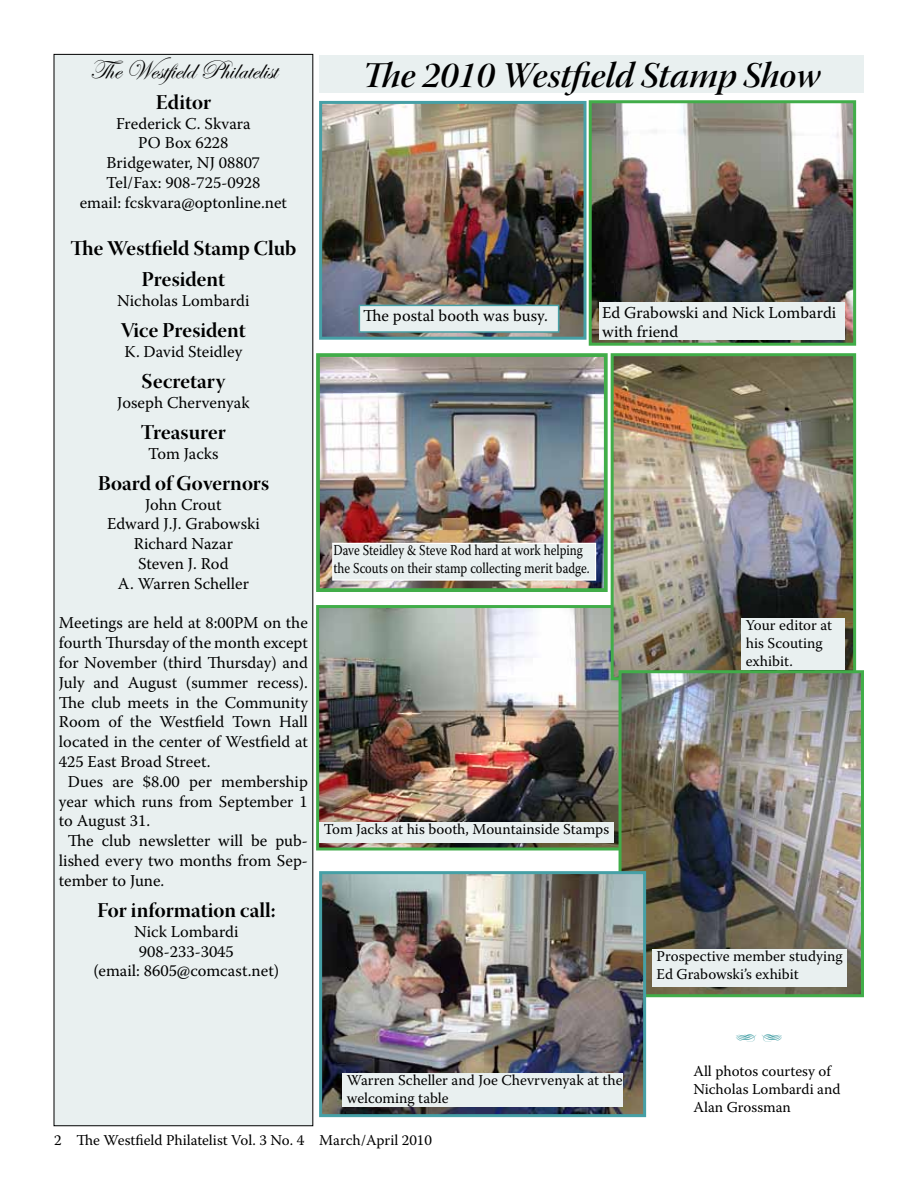
<style>
.page{position:relative;width:918px;height:1188px;background:#fff}
.page>*{position:absolute;margin:0;border:0;box-sizing:border-box;transform-origin:0 0}
.t1{font:36px "Warnock Pro Semibold It Disp";color:#000}
.t2{font:27px "Edwardian Script ITC";color:#000}
.t3{font:21px/31.2px "Warnock Pro Bold Disp";color:#000;text-align:center}
.t4{font:16.5px/19.8px "Warnock Pro";color:#000;text-align:center}
.t5{font:15px/18px "Warnock Pro";color:#000}
.t6{font:15px/18px "Warnock Pro";color:#000;scale:.84 1}
</style>
<div class="page">
<img style="left:320px;top:609px;width:299px;height:237px">
<div style="left:316px;top:605px;width:327px;height:245px;border:3px solid #41ad49"></div>
<div style="left:54px;top:54px;width:259px;height:1072px;background:#e9f0f0"></div>
<div style="left:319px;top:55px;width:545px;height:38px;background:#e9f0f0"></div>
<img style="left:321px;top:358px;width:282px;height:229px">
<div style="left:316px;top:353px;width:292px;height:239px;border:4px solid #41ad49"></div>
<div style="left:333px;top:543px;width:263px;height:37px;background:#e9f0f0"></div>
<div style="left:332px;top:543px;width:264px;height:38px;border:1px solid #fff"></div>
<div style="left:319px;top:822px;width:295px;height:20px;background:#e9f0f0"></div>
<img style="left:615px;top:357px;width:237px;height:319px">
<div style="left:611px;top:353px;width:245px;height:327px;border:3px solid #41ad49"></div>
<div style="left:741px;top:619px;width:104px;height:51px;background:#e9f0f0"></div>
<img style="left:593px;top:104px;width:259px;height:238px">
<div style="left:589px;top:100px;width:267px;height:246px;border:3px solid #41ad49"></div>
<div style="left:599px;top:302px;width:246px;height:38px;background:#e9f0f0"></div>
<img style="left:323px;top:105px;width:260px;height:231px">
<div style="left:319px;top:101px;width:268px;height:239px;border:3px solid #46a0a6"></div>
<div style="left:359px;top:305px;width:200px;height:27px;background:#e9f0f0"></div>
<div style="left:359px;top:305px;width:200px;height:28px;border:2px solid #46a0a6"></div>
<img style="left:623px;top:674px;width:237px;height:319px">
<div style="left:619px;top:670px;width:245px;height:327px;border:3px solid #41ad49"></div>
<div style="left:652px;top:950px;width:195px;height:37px;background:#e9f0f0"></div>
<img style="left:323px;top:875px;width:319px;height:238px">
<div style="left:319px;top:871px;width:327px;height:246px;border:3px solid #46a0a6"></div>
<div style="left:342px;top:1074px;width:281px;height:33px;background:#e9f0f0"></div>
<h2 class="t2" style="left:90px;top:55px;width:189px">The Westfield Philatelist</h2>
<p class="t3" style="left:156px;top:86px;width:57px">Editor</p>
<p class="t4" style="left:80px;top:113px;width:209px">Frederick C. Skvara<br>PO Box 6228<br>Bridgewater, NJ 08807<br>Tel/Fax: 908-725-0928<br>email: fcskvara@optonline.net</p>
<p class="t3" style="left:70px;top:232px;width:228px">The Westfield Stamp Club<br>President</p>
<p class="t4" style="left:117px;top:290px;width:134px">Nicholas Lombardi</p>
<p class="t3" style="left:121px;top:314px;width:126px">Vice President</p>
<p class="t4" style="left:124px;top:341px;width:120px">K. David Steidley</p>
<p class="t3" style="left:142px;top:365px;width:85px">Secretary</p>
<p class="t4" style="left:117px;top:392px;width:134px">Joseph Chervenyak</p>
<p class="t3" style="left:141px;top:416px;width:86px">Treasurer</p>
<p class="t4" style="left:148px;top:443px;width:72px">Tom Jacks</p>
<p class="t3" style="left:98px;top:467px;width:173px">Board of Governors</p>
<p class="t4" style="left:107px;top:494px;width:154px">John Crout<br>Edward J.J. Grabowski<br>Richard Nazar<br>Steven J. Rod<br>A. Warren Scheller</p>
<p class="t4" style="left:59px;top:613px;width:251px">Meetings are held at 8:00PM on the</p>
<p class="t4" style="left:59px;top:633px;width:251px">fourth Thursday of the month except</p>
<p class="t4" style="left:59px;top:652px;width:251px">for November (third Thursday) and</p>
<p class="t4" style="left:59px;top:672px;width:251px">July and August (summer recess).</p>
<p class="t4" style="left:59px;top:692px;width:251px">The club meets in the Community</p>
<p class="t4" style="left:59px;top:712px;width:251px">Room of the Westfield Town Hall</p>
<p class="t4" style="left:59px;top:732px;width:251px">located in the center of Westfield at</p>
<p class="t4" style="left:59px;top:751px;width:153px">425 East Broad Street.</p>
<p class="t4" style="left:68px;top:771px;width:242px">Dues are $8.00 per membership</p>
<p class="t4" style="left:59px;top:791px;width:251px">year which runs from September 1</p>
<p class="t4" style="left:59px;top:811px;width:93px">to August 31.</p>
<p class="t4" style="left:68px;top:831px;width:242px">The club newsletter will be pub-</p>
<p class="t4" style="left:59px;top:850px;width:251px">lished every two months from Sep-</p>
<p class="t4" style="left:59px;top:870px;width:107px">tember to June.</p>
<p class="t3" style="left:97px;top:894px;width:180px">For information call:</p>
<p class="t4" style="left:94px;top:921px;width:187px">Nick Lombardi<br>908-233-3045<br>(email: 8605@comcast.net)</p>
<h1 class="t1" style="left:362px;top:53px;width:460px">The 2010 Westfield Stamp Show</h1>
<p class="t4" style="left:363px;top:306px;width:186px">The postal booth was busy.</p>
<p class="t4" style="left:602px;top:302px;width:236px;text-align:left">Ed Grabowski and Nick Lombardi with friend</p>
<p class="t6" style="left:333px;top:541px;width:307px">Dave Steidley &amp; Steve Rod hard at work helping the Scouts on their stamp collecting merit badge.</p>
<p class="t5" style="left:746px;top:616px;width:88px">Your editor at his Scouting exhibit.</p>
<p class="t5" style="left:324px;top:820px;width:287px">Tom Jacks at his booth, Mountainside Stamps</p>
<p class="t5" style="left:657px;top:946px;width:188px">Prospective member studying<br>Ed Grabowski’s exhibit</p>
<p class="t5" style="left:347px;top:1071px;width:277px">Warren Scheller and Joe Chevrvenyak at the welcoming table</p>
<p class="t5" style="left:693px;top:1062px;width:149px">All photos courtesy of<br>Nicholas Lombardi and<br>Alan Grossman</p>
<p class="t5" style="left:54px;top:1131px;width:379px">2 The Westfield Philatelist Vol. 3 No. 4 March/April 2010</p>
</div>
